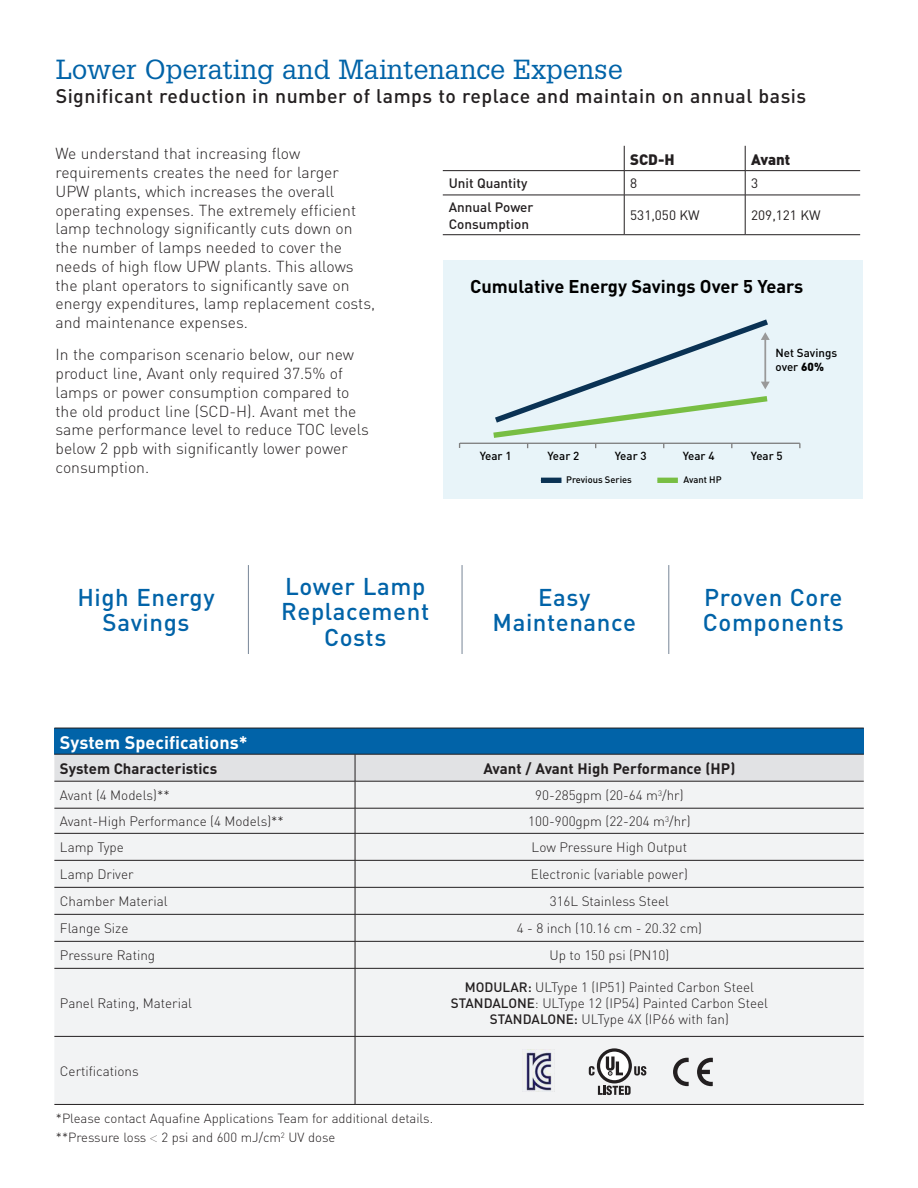
<style>
.page{position:relative;width:918px;height:1188px;background:#fff}
.page>*{position:absolute;margin:0;border:0;box-sizing:border-box;transform-origin:0 0}
.pageheads_cliff{font:27px "Glypha";color:#0163a8}
.t1{font:500 24px/25.5px "DIN";letter-spacing:.025em;color:#0163a8;text-align:center}
.t2{font:500 19.5px "DIN";letter-spacing:.025em;color:#231f20}
.t3{font:700 18.3px "DIN";color:#000}
.bodysubhead_cliff{font:700 18px "DIN";color:#fff}
.bold_body_blue_cliff{font:300 15.75px/18.8px "DIN";color:#231f20}
.Body{font:700 15px "DIN";color:#231f20}
.t4{font:900 15px "DIN";color:#231f20}
.t5{font:300 13.5px "DIN";color:#231f20}
.t6{font:500 13.5px/16.2px "DIN";color:#231f20}
.t7{font:13.5px "DIN";color:#231f20}
.body{font:300 13.2px "DIN";letter-spacing:-.005em;color:#231f20}
.t8{font:500 11.55px/14px "DIN";color:#000}
.t9{font:500 9.3px "DIN";color:#000}
.s1{font-weight:900}
.s2{font-weight:500}
.s3{font-family:"Glypha";font-weight:100}
</style>
<div class="page">
<div style="left:443px;top:260px;width:419px;height:239px;background:#e8f4f9"></div>
<hr style="left:460px;top:443px;width:340px;height:1px;background:#808080">
<div style="left:541px;top:478px;width:20px;height:5px;background:#0a3254"></div>
<div style="left:657px;top:478px;width:21px;height:5px;background:#78be43"></div>
<svg style="left:488px;top:319px;width:286px;height:129px"></svg>
<hr style="left:443px;top:170px;width:181px;height:1px;background:#231f20">
<hr style="left:624px;top:170px;width:121px;height:1px;background:#231f20">
<hr style="left:745px;top:170px;width:115px;height:1px;background:#231f20">
<hr style="left:443px;top:195px;width:181px;height:1px;background:#231f20">
<hr style="left:624px;top:195px;width:121px;height:1px;background:#231f20">
<hr style="left:745px;top:195px;width:115px;height:1px;background:#231f20">
<hr style="left:443px;top:234px;width:181px;height:1px;background:#231f20">
<hr style="left:624px;top:234px;width:121px;height:1px;background:#231f20">
<hr style="left:745px;top:234px;width:115px;height:1px;background:#231f20">
<svg style="left:624px;top:146px;width:1px;height:49px"></svg>
<svg style="left:745px;top:146px;width:1px;height:49px"></svg>
<hr style="left:624px;top:195px;width:1px;height:40px;background:#231f20">
<hr style="left:745px;top:195px;width:1px;height:40px;background:#231f20">
<hr style="left:248px;top:565px;width:1px;height:89px;background:#778697">
<hr style="left:462px;top:565px;width:1px;height:89px;background:#778697">
<hr style="left:669px;top:565px;width:1px;height:89px;background:#778697">
<div style="left:54px;top:728px;width:810px;height:26px;background:#0163a8"></div>
<div style="left:54px;top:969px;width:810px;height:135px;background:#f2f3f4"></div>
<hr style="left:54px;top:728px;width:301px;height:1px;background:#231f20">
<hr style="left:355px;top:728px;width:509px;height:1px;background:#231f20">
<hr style="left:54px;top:968px;width:301px;height:1px;background:#231f20">
<hr style="left:355px;top:968px;width:509px;height:1px;background:#231f20">
<hr style="left:54px;top:1036px;width:301px;height:1px;background:#231f20">
<hr style="left:355px;top:1036px;width:509px;height:1px;background:#231f20">
<hr style="left:54px;top:1104px;width:301px;height:1px;background:#231f20">
<hr style="left:355px;top:1104px;width:509px;height:1px;background:#231f20">
<svg style="left:54px;top:754px;width:810px;height:214px"></svg>
<hr style="left:355px;top:969px;width:1px;height:67px;background:#231f20">
<hr style="left:355px;top:1037px;width:1px;height:67px;background:#231f20">
<svg style="left:697px;top:1058px;width:16px;height:28px"></svg>
<svg style="left:673px;top:1058px;width:16px;height:28px"></svg>
<svg style="left:598px;top:1086px;width:33px;height:9px"></svg>
<svg style="left:634px;top:1066px;width:12px;height:10px"></svg>
<svg style="left:597px;top:1048px;width:35px;height:35px"></svg>
<svg style="left:600px;top:1052px;width:29px;height:28px"></svg>
<svg style="left:606px;top:1057px;width:17px;height:18px"></svg>
<svg style="left:589px;top:1066px;width:6px;height:10px"></svg>
<img style="left:522px;top:1050px;width:32px;height:42px">
<p class="pageheads_cliff" style="left:56px;top:53px;width:569px">Lower Operating and Maintenance Expense</p>
<p class="t2" style="left:56px;top:83px;width:752px">Significant reduction in number of lamps to replace and maintain on annual basis</p>
<p class="bold_body_blue_cliff" style="left:56px;top:144px;width:321px">We understand that increasing flow requirements creates the need for larger UPW plants, which increases the overall operating expenses. The extremely efficient lamp technology significantly cuts down on the number of lamps needed to cover the needs of high flow UPW plants. This allows the plant operators to significantly save on energy expenditures, lamp replacement costs, and maintenance expenses.</p>
<p class="bold_body_blue_cliff" style="left:56px;top:345px;width:315px">In the comparison scenario below, our new product line, Avant only required 37.5% of lamps or power consumption compared to the old product line (SCD-H). Avant met the same performance level to reduce TOC levels below 2 ppb with significantly lower power consumption.</p>
<p class="t4" style="left:630px;top:149px;width:46px">SCD-H</p>
<p class="t4" style="left:751px;top:149px;width:41px">Avant</p>
<p class="t6" style="left:449px;top:175px;width:80px">Unit Quantity</p>
<p class="t7" style="left:630px;top:175px;width:9px">8</p>
<p class="t7" style="left:751px;top:175px;width:9px">3</p>
<p class="t6" style="left:449px;top:199px;width:86px">Annual Power<br>Consumption</p>
<p class="t7" style="left:630px;top:207px;width:71px">531,050 KW</p>
<p class="t7" style="left:751px;top:207px;width:71px">209,121 KW</p>
<p class="t3" style="left:470px;top:274px;width:335px">Cumulative Energy Savings Over 5 Years</p>
<p class="t8" style="left:615px;top:449px;width:33px">Year 3</p>
<p class="t8" style="left:480px;top:449px;width:33px">Year 1</p>
<p class="t8" style="left:548px;top:449px;width:33px">Year 2</p>
<p class="t9" style="left:566px;top:474px;width:67px">Previous Series</p>
<p class="t8" style="left:776px;top:346px;width:63px">Net Savings over <span class="s1">60%</span></p>
<p class="t8" style="left:683px;top:449px;width:33px">Year 4</p>
<p class="t8" style="left:751px;top:449px;width:33px">Year 5</p>
<p class="t9" style="left:684px;top:474px;width:40px">Avant HP</p>
<p class="t1" style="left:77px;top:584px;width:139px">High Energy<br>Savings</p>
<p class="t1" style="left:281px;top:573px;width:150px">Lower Lamp<br>Replacement<br>Costs</p>
<p class="t1" style="left:493px;top:584px;width:145px">Easy<br>Maintenance</p>
<p class="t1" style="left:703px;top:584px;width:142px;text-align:left">Proven Core<br>Components</p>
<p class="bodysubhead_cliff" style="left:60px;top:730px;width:189px">System Specifications*</p>
<p class="Body" style="left:60px;top:759px;width:159px">System Characteristics</p>
<p class="Body" style="left:483px;top:759px;width:253px">Avant / Avant High Performance (HP)</p>
<p class="t5" style="left:60px;top:787px;width:111px">Avant (4 Models)**</p>
<p class="t5" style="left:535px;top:787px;width:150px">90-285gpm (20-64 m<sup>3</sup>/hr)</p>
<p class="t5" style="left:60px;top:813px;width:225px">Avant-High Performance (4 Models)**</p>
<p class="t5" style="left:528px;top:813px;width:164px">100-900gpm (22-204 m<sup>3</sup>/hr)</p>
<p class="t5" style="left:60px;top:839px;width:66px">Lamp Type</p>
<p class="t5" style="left:532px;top:839px;width:157px">Low Pressure High Output</p>
<p class="t5" style="left:60px;top:866px;width:75px">Lamp Driver</p>
<p class="t5" style="left:531px;top:866px;width:158px">Electronic (variable power)</p>
<p class="t5" style="left:60px;top:893px;width:109px">Chamber Material</p>
<p class="t5" style="left:550px;top:893px;width:121px">316L Stainless Steel</p>
<p class="t5" style="left:60px;top:920px;width:70px">Flange Size</p>
<p class="t5" style="left:517px;top:920px;width:187px">4 - 8 inch (10.16 cm - 20.32 cm)</p>
<p class="t5" style="left:60px;top:947px;width:97px">Pressure Rating</p>
<p class="t5" style="left:550px;top:947px;width:121px">Up to 150 psi (PN10)</p>
<p class="t5" style="left:60px;top:995px;width:133px">Panel Rating, Material</p>
<p class="t5" style="left:465px;top:979px;width:291px"><span class="s2">MODULAR:</span> ULType 1 (IP51) Painted Carbon Steel</p>
<p class="t5" style="left:451px;top:995px;width:319px"><span class="s2">STANDALONE</span>: ULType 12 (IP54) Painted Carbon Steel</p>
<p class="t5" style="left:490px;top:1011px;width:241px"><span class="s2">STANDALONE:</span> ULType 4X (IP66 with fan)</p>
<p class="t5" style="left:60px;top:1063px;width:80px">Certifications</p>
<p class="body" style="left:56px;top:1110px;width:379px">*Please contact Aquafine Applications Team for additional details.</p>
<p class="body" style="left:56px;top:1130px;width:281px">**Pressure loss <span class="s3">&lt;</span> 2 psi and 600 mJ/cm<sup>2</sup> UV dose</p>
</div>
